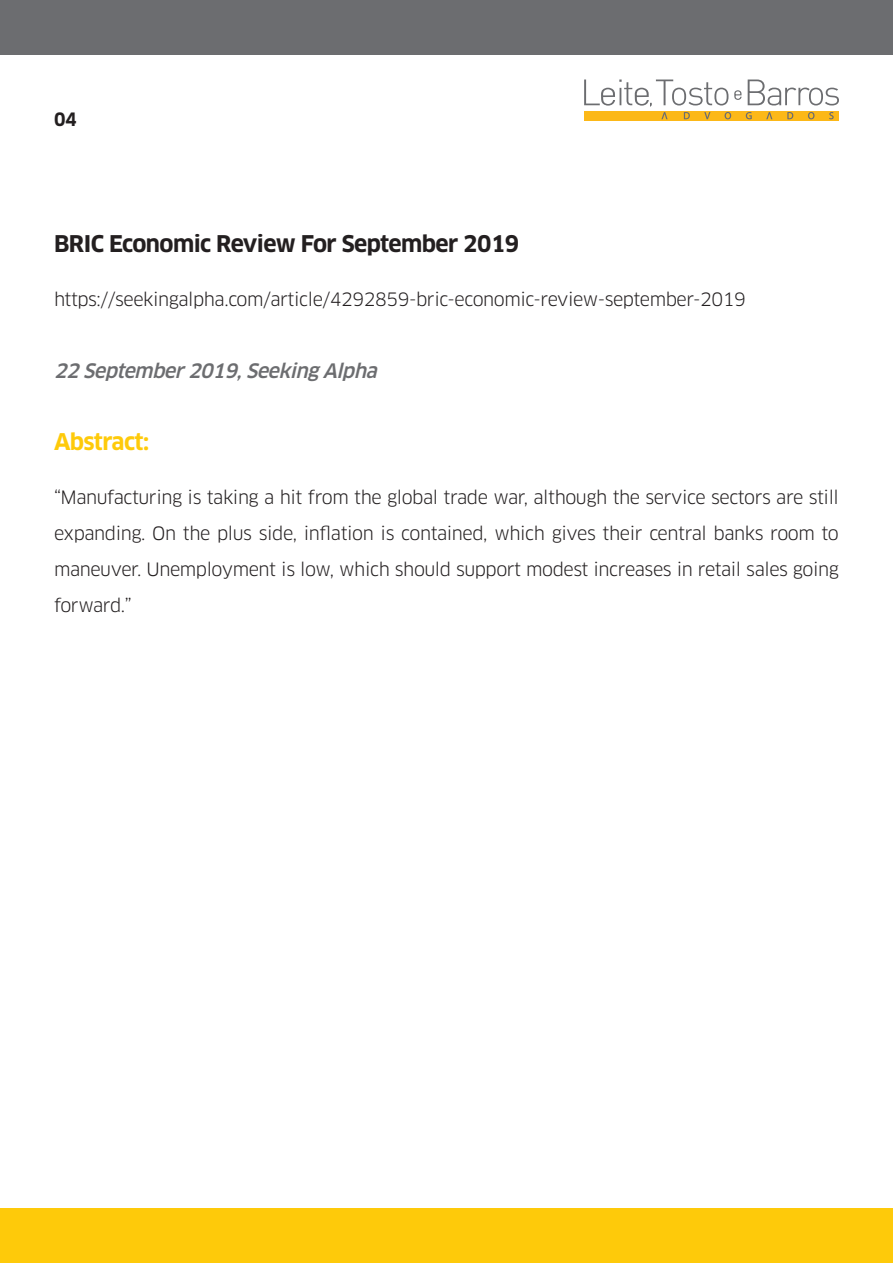
<style>
.page{position:relative;width:893px;height:1263px;background:#fff}
.page>*{position:absolute;margin:0;border:0;box-sizing:border-box;transform-origin:0 0}
.t1{font:700 22.5px "Clan OT";letter-spacing:-.025em;color:#231f20}
.t2{font:700 22.5px "Clan OT";letter-spacing:-.025em;color:#feca0a}
.t3{font:italic 500 19.5px "Clan OT";color:#6c6d70}
.t4{font:18px/36px "Clan OT";letter-spacing:-.025em;color:#231f20;text-align:justify}
.t5{font:700 18px "Clan OT";color:#231f20}
</style>
<div class="page">
<div style="left:0;top:1209px;width:893px;height:54px;background:#feca0a"></div>
<div style="left:0;top:0;width:893px;height:54px;background:#6c6d70"></div>
<div style="left:584px;top:111px;width:255px;height:10px;background:#fcb818"></div>
<svg style="left:584px;top:80px;width:255px;height:39px"></svg>
<p class="t5" style="left:54px;top:109px;width:24px">04</p>
<p class="t1" style="left:54px;top:231px;width:467px">BRIC Economic Review For September 2019</p>
<p class="t4" style="left:54px;top:281px;width:693px">https://seekingalpha.com/article/4292859-bric-economic-review-september-2019</p>
<p class="t3" style="left:54px;top:359px;width:330px">22 September2019,SeekingAlpha</p>
<p class="t2" style="left:54px;top:429px;width:97px">Abstract:</p>
<p class="t4" style="left:54px;top:479px;width:786px">“Manufacturing is taking a hit from the global trade war, although the service sectors are still expanding. On the plus side, inflation is contained, which gives their central banks room to maneuver. Unemployment is low, which should support modest increases in retail sales going forward.”</p>
</div>
